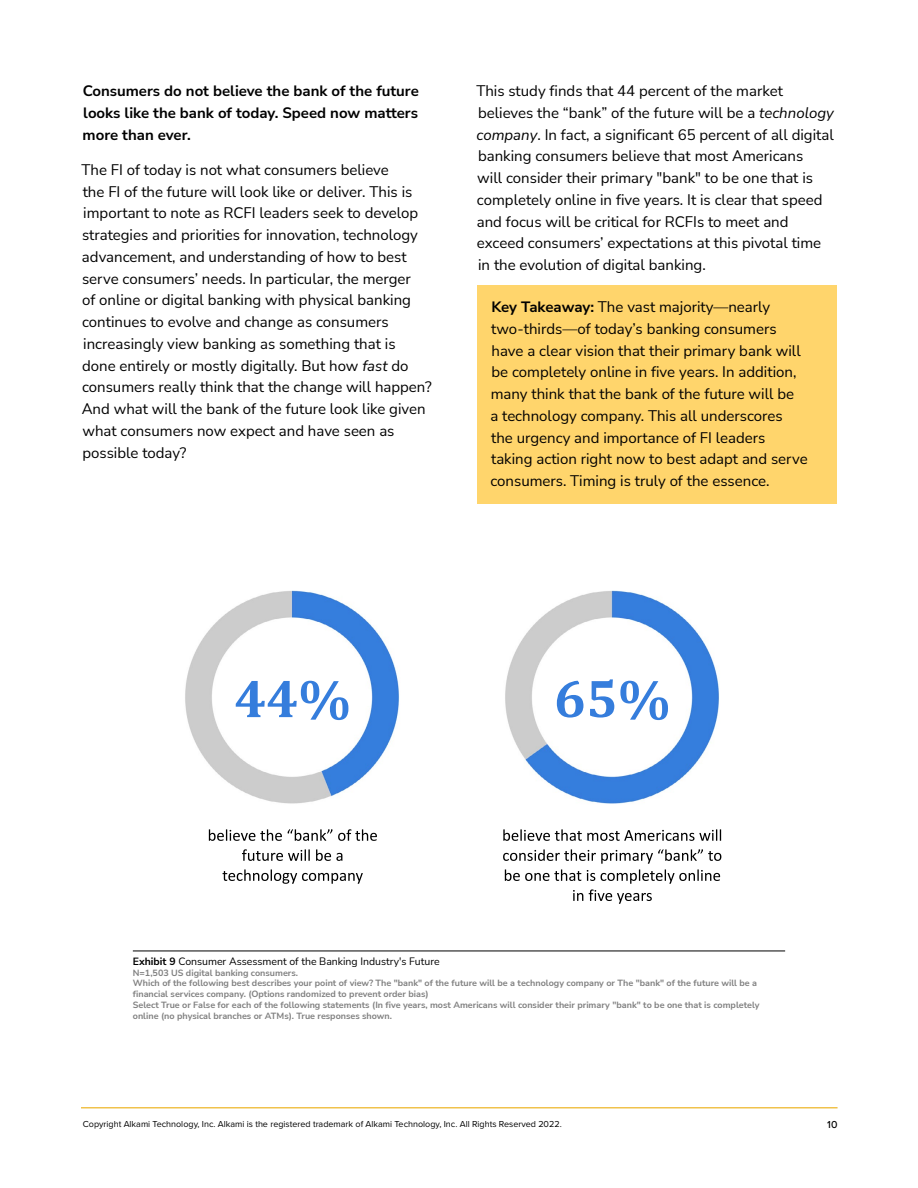
<style>
.page{position:relative;width:918px;height:1188px;background:#fff}
.page>*{position:absolute;margin:0;border:0;box-sizing:border-box;transform-origin:0 0}
.t1{font:15px/21.8px "Nunito Sans";color:#000}
.t2{font:700 15px/21.8px "Nunito Sans";color:#000;text-align:justify}
.t3{font:10.5px "Nunito Sans";color:#000}
.t4{font:500 10.5px "Proxima Nova";color:#000}
.t5{font:700 9px/10.8px "Nunito Sans";color:#808080}
.t6{font:9px "Proxima Nova";color:#000}
.s1{font-style:italic}
.s2{font-weight:700}
</style>
<div class="page">
<hr style="left:81px;top:1107px;width:757px;height:1px;background:#f0c24c">
<div style="left:477px;top:286px;width:360px;height:218px;background:#ffd56c"></div>
<hr style="left:133px;top:951px;width:652px;height:1px;background:#000">
<img style="left:185px;top:590px;width:214px;height:214px">
<img style="left:505px;top:590px;width:214px;height:214px">
<svg style="left:209px;top:829px;width:168px;height:12px"></svg>
<svg style="left:242px;top:849px;width:100px;height:12px"></svg>
<svg style="left:223px;top:869px;width:140px;height:15px"></svg>
<svg style="left:236px;top:681px;width:112px;height:39px"></svg>
<svg style="left:503px;top:829px;width:218px;height:12px"></svg>
<svg style="left:503px;top:849px;width:218px;height:55px"></svg>
<svg style="left:557px;top:679px;width:111px;height:41px"></svg>
<p class="t2" style="left:83px;top:79px;width:338px">Consumers do not believe the bank of the future looks like the bank of today. Speed now matters more than ever.</p>
<p class="t1" style="left:82px;top:158px;width:352px">The FI of today is not what consumers believe<br>the FI of the future will look like or deliver. This is important to note as RCFI leaders seek to develop strategies and priorities for innovation, technology advancement, and understanding of how to best serve consumers’ needs. In particular, the merger<br>of online or digital banking with physical banking continues to evolve and change as consumers increasingly view banking as something that is<br>done entirely or mostly digitally. But how <span class="s1">fast</span> do consumers really think that the change will happen?<br>And what will the bank of the future look like given what consumers now expect and have seen as possible today?</p>
<p class="t1" style="left:476px;top:79px;width:359px">This study finds that 44 percent of the market believes the “bank” of the future will be a <span class="s1">technology company</span>. In fact, a significant 65 percent of all digital banking consumers believe that most Americans<br>will consider their primary "bank" to be one that is completely online in five years. It is clear that speed and focus will be critical for RCFIs to meet and exceed consumers’ expectations at this pivotal time in the evolution of digital banking.</p>
<p class="t1" style="left:490px;top:295px;width:319px"><span class="s2">Key Takeaway:</span> The vast majority—nearly two-thirds—of today’s banking consumers have a clear vision that their primary bank will be completely online in five years. In addition, many think that the bank of the future will be<br>a technology company. This all underscores the urgency and importance of FI leaders taking action right now to best adapt and serve consumers. Timing is truly of the essence.</p>
<p class="t3" style="left:133px;top:954px;width:308px"><span class="s2">Exhibit 9</span> Consumer Assessment of the Banking Industry's Future</p>
<p class="t5" style="left:133px;top:967px;width:628px">N=1,503 US digital banking consumers.<br>Which of the following best describes your point of view? The "bank" of the future will be a technology company or The "bank" of the future will be a financial services company. (Options randomized to prevent order bias)<br>Select True or False for each of the following statements (In five years, most Americans will consider their primary "bank" to be one that is completely online (no physical branches or ATMs). True responses shown.</p>
<p class="t6" style="left:83px;top:1117px;width:480px">Copyright Alkami Technology, Inc. Alkami is the registered trademark of Alkami Technology, Inc. All Rights Reserved 2022.</p>
<p class="t4" style="left:827px;top:1117px;width:12px">10</p>
</div>
